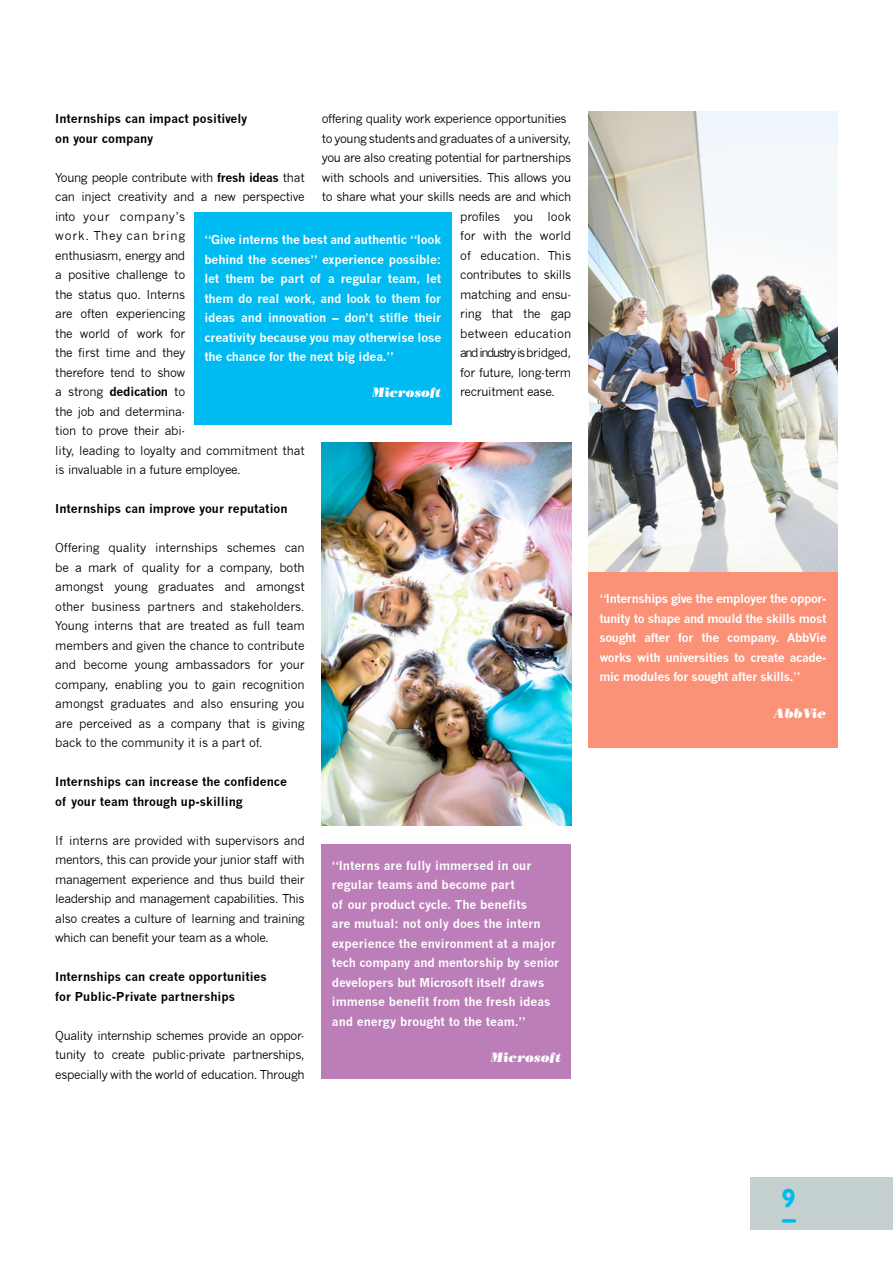
<style>
.page{position:relative;width:893px;height:1263px;background:#fff}
.page>*{position:absolute;margin:0;border:0;box-sizing:border-box;transform-origin:0 0}
.t1{font:700 23.85px "B Preplay";color:#00bbf1}
.t2{font:italic 13.5px "Bodoni Std Poster";color:#fff}
.t3{font:12px/19.5px "News Gothic";letter-spacing:-.025em;color:#000;text-align:justify}
.t4{font:700 12px/19.5px "News Gothic";letter-spacing:-.01em;color:#fff;text-align:justify}
.t5{font:700 12px/19.5px "News Gothic";color:#000}
.t6{font:12px "News Gothic";color:#000}
.t7{font:12px "News Gothic";letter-spacing:-.12em;color:#000}
.t8{font:12px "News Gothic";letter-spacing:.01em;color:#000}
.s1{font-weight:700}
</style>
<div class="page">
<div style="left:750px;top:1177px;width:143px;height:53px;background:#c4d0cf"></div>
<div style="left:194px;top:212px;width:258px;height:213px;background:#00bbf1"></div>
<div style="left:322px;top:845px;width:249px;height:234px;background:#bc7eb8"></div>
<img style="left:588px;top:112px;width:250px;height:460px">
<img style="left:322px;top:442px;width:250px;height:383px">
<div style="left:588px;top:572px;width:250px;height:175px;background:#fb9278"></div>
<p class="t5" style="left:55px;top:109px;width:194px">Internships can impact positively on your company</p>
<p class="t3" style="left:55px;top:168px;width:251px;text-align:left">Young people contribute with <span class="s1">fresh ideas</span> that can inject creativity and a new perspective into your company’s<br>work. They can bring<br>enthusiasm, energy and<br>a positive challenge to<br>the status quo. Interns<br>are often experiencing<br>the world of work for<br>the first time and they<br>therefore tend to show<br>a strong <span class="s1">dedication</span> to<br>the job and determina-<br>tion to prove their abi-<br>lity, leading to loyalty and commitment that is invaluable in a future employee.</p>
<p class="t5" style="left:55px;top:499px;width:234px">Internships can improve your reputation</p>
<p class="t3" style="left:55px;top:538px;width:251px">Offering quality internships schemes can be a mark of quality for a company, both amongst young graduates and amongst other business partners and stakeholders.<br>Young interns that are treated as full team members and given the chance to contribute and become young ambassadors for your company, enabling you to gain recognition amongst graduates and also ensuring you are perceived as a company that is giving back to the community it is a part of.</p>
<p class="t5" style="left:55px;top:772px;width:233px">Internships can increase the confidence of your team through up-skilling</p>
<p class="t3" style="left:55px;top:831px;width:251px">If interns are provided with supervisors and mentors, this can provide your junior staff with management experience and thus build their leadership and management capabilities. This also creates a culture of learning and training which can benefit your team as a whole.</p>
<p class="t5" style="left:55px;top:967px;width:213px">Internships can create opportunities for Public-Private partnerships</p>
<p class="t3" style="left:55px;top:1026px;width:251px">Quality internship schemes provide an oppor&shy;tunity to create public-private partnerships, especially with the world of education. Through</p>
<p class="t3" style="left:322px;top:109px;width:246px">offering quality work experience opportunities</p>
<p class="t3" style="left:322px;top:129px;width:251px">to young students and graduates of a university,</p>
<p class="t3" style="left:322px;top:148px;width:251px">you are also creating potential for partnerships</p>
<p class="t3" style="left:322px;top:168px;width:251px">with schools and universities. This allows you</p>
<p class="t3" style="left:322px;top:187px;width:251px">to share what your skills needs are and which</p>
<p class="t3" style="left:460px;top:207px;width:112px">profiles you look</p>
<p class="t6" style="left:460px;top:229px;width:112px">for with the world</p>
<p class="t6" style="left:460px;top:249px;width:112px">of education. This</p>
<p class="t3" style="left:460px;top:265px;width:112px">contributes to skills</p>
<p class="t3" style="left:460px;top:285px;width:112px">matching and ensu-</p>
<p class="t3" style="left:460px;top:304px;width:112px">ring that the gap</p>
<p class="t8" style="left:460px;top:327px;width:112px">between education</p>
<p class="t7" style="left:460px;top:346px;width:112px">and industry is bridged,</p>
<p class="t3" style="left:460px;top:363px;width:112px">for future, long-term</p>
<p class="t3" style="left:460px;top:382px;width:96px">recruitment ease.</p>
<p class="t4" style="left:204px;top:230px;width:238px">“Give interns the best and authentic “look behind the scenes” experience possible: let them be part of a regular team, let them do real work, and look to them for ideas and innovation – don’t stifle their creativity because you may otherwise lose the chance for the next big idea.”</p>
<p class="t2" style="left:372px;top:384px;width:71px">Microsoft</p>
<p class="t4" style="left:332px;top:855px;width:229px;text-align:left">“Interns are fully immersed in our regular teams and become part<br>of our product cycle. The benefits<br>are mutual: not only does the intern experience the environment at a major tech company and mentorship by senior developers but Microsoft itself draws immense benefit from the fresh ideas and energy brought to the team.”</p>
<p class="t2" style="left:491px;top:1049px;width:72px">Microsoft</p>
<p class="t4" style="left:599px;top:589px;width:229px">“Internships give the employer the oppor&shy;tunity to shape and mould the skills most sought after for the company. AbbVie works with universities to create acade&shy;mic modules for sought after skills.”</p>
<p class="t2" style="left:774px;top:705px;width:54px">AbbVie</p>
<h1 class="t1" style="left:782px;top:1183px;width:15px">9</h1>
<h1 class="t1" style="left:782px;top:1195px;width:16px">_</h1>
</div>
